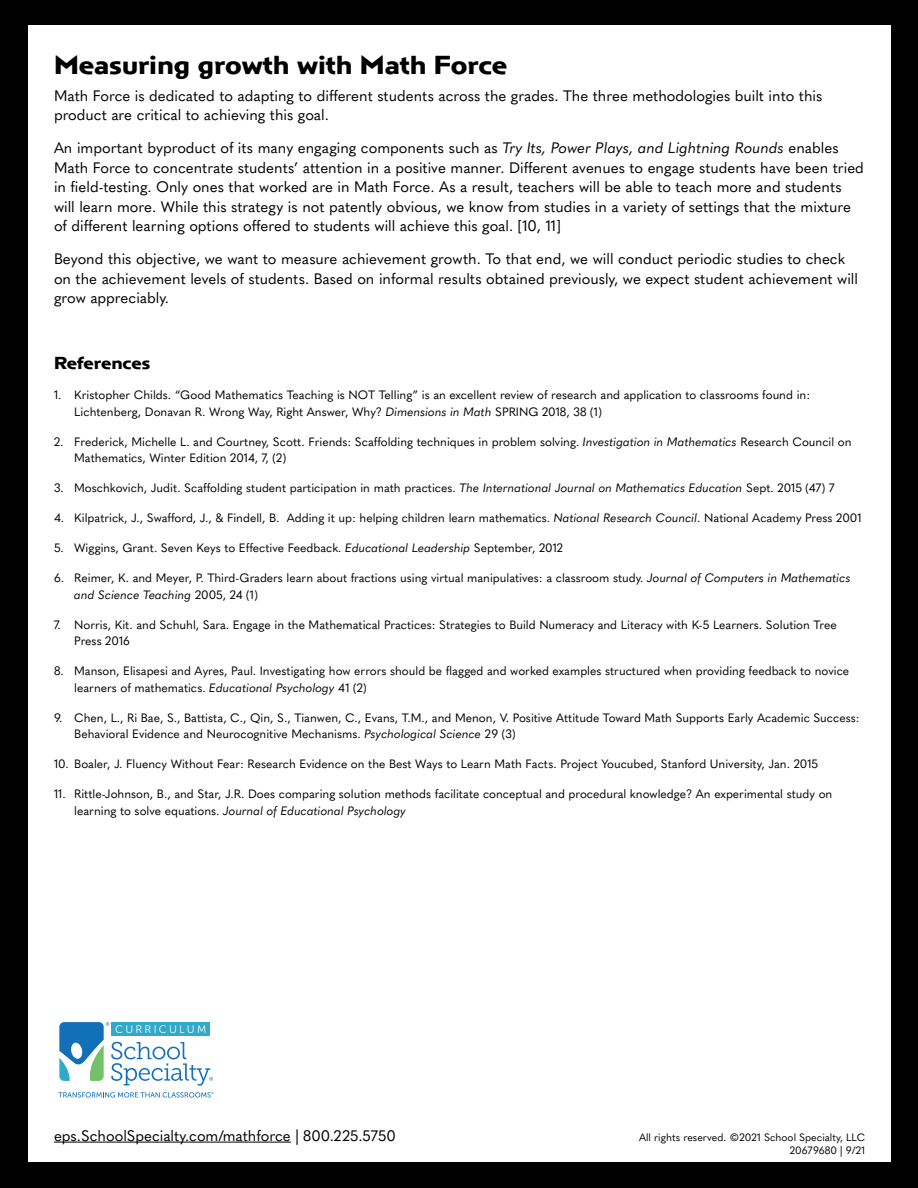
<style>
.page{position:relative;width:918px;height:1188px;background:#000}
.page>*{position:absolute;margin:0;border:0;box-sizing:border-box;transform-origin:0 0}
.t1{font:700 27px "Anisette Std Petite";color:#000}
.t2{font:700 18px "Anisette Std Petite";color:#000}
.t3{font:15px/19.5px "Quasimoda";color:#000}
.t4{font:12px/16.5px "Quasimoda";color:#000}
.t5{font:10.95px "Museo Sans 300";letter-spacing:.205em;color:#fff}
.t6{font:10.5px/13.5px "Quasimoda";color:#000;text-align:right}
.s1{font-style:italic}
</style>
<div class="page">
<div style="left:28px;top:25px;width:862px;height:1136px;background:#fff"></div>
<hr style="left:54px;top:1142px;width:237px;height:1px;background:#000">
<svg style="left:59px;top:1022px;width:154px;height:64px"></svg>
<div style="left:112px;top:1022px;width:98px;height:14px;background:#31a9cb"></div>
<svg style="left:58px;top:1092px;width:155px;height:6px"></svg>
<h1 class="t1" style="left:54px;top:50px;width:455px">Measuring growth with Math Force</h1>
<p class="t3" style="left:54px;top:84px;width:770px">Math Force is dedicated to adapting to different students across the grades. The three methodologies built into this product are critical to achieving this goal.</p>
<p class="t3" style="left:54px;top:137px;width:811px">An important byproduct of its many engaging components such as <span class="s1">Try Its, Power Plays, and Lightning Rounds</span> enables Math Force to concentrate students’ attention in a positive manner. Different avenues to engage students have been tried in field-testing. Only ones that worked are in Math Force. As a result, teachers will be able to teach more and students will learn more. While this strategy is not patently obvious, we know from studies in a variety of settings that the mixture of different learning options offered to students will achieve this goal. [10, 11]</p>
<p class="t3" style="left:54px;top:248px;width:806px">Beyond this objective, we want to measure achievement growth. To that end, we will conduct periodic studies to check on the achievement levels of students. Based on informal results obtained previously, we expect student achievement will grow appreciably.</p>
<h2 class="t2" style="left:54px;top:353px;width:98px">References</h2>
<p class="t4" style="left:74px;top:386px;width:737px;text-indent:-20px">1. Kristopher Childs. “Good Mathematics Teaching is NOT Telling” is an excellent review of research and application to classrooms found in:<br>Lichtenberg, Donavan R. Wrong Way, Right Answer, Why? <span class="s1">Dimensions in Math</span> SPRING 2018, 38 (1)</p>
<p class="t4" style="left:74px;top:432px;width:779px;text-indent:-20px">2. Frederick, Michelle L. and Courtney, Scott. Friends: Scaffolding techniques in problem solving. <span class="s1">Investigation in Mathematics</span> Research Council on<br>Mathematics, Winter Edition 2014, 7, (2)</p>
<p class="t4" style="left:54px;top:479px;width:782px">3. Moschkovich, Judit. Scaffolding student participation in math practices. <span class="s1">The International Journal on Mathematics Education</span> Sept. 2015 (47) 7</p>
<p class="t4" style="left:54px;top:509px;width:809px">4. Kilpatrick, J., Swafford, J., &amp; Findell, B. Adding it up: helping children learn mathematics. <span class="s1">National Research Council</span>. National Academy Press 2001</p>
<p class="t4" style="left:54px;top:539px;width:511px">5. Wiggins, Grant. Seven Keys to Effective Feedback. <span class="s1">Educational Leadership</span> September, 2012</p>
<p class="t4" style="left:74px;top:569px;width:778px;text-indent:-20px">6. Reimer, K. and Meyer, P. Third-Graders learn about fractions using virtual manipulatives: a classroom study. <span class="s1">Journal of Computers in Mathematics and Science Teaching</span> 2005, 24 (1)</p>
<p class="t4" style="left:74px;top:615px;width:764px;text-indent:-20px">7. Norris, Kit. and Schuhl, Sara. Engage in the Mathematical Practices: Strategies to Build Numeracy and Literacy with K-5 Learners. Solution Tree<br>Press 2016</p>
<p class="t4" style="left:74px;top:662px;width:777px;text-indent:-20px">8. Manson, Elisapesi and Ayres, Paul. Investigating how errors should be flagged and worked examples structured when providing feedback to novice learners of mathematics. <span class="s1">Educational Psychology</span> 41 (2)</p>
<p class="t4" style="left:74px;top:708px;width:787px;text-indent:-20px">9. Chen, L., Ri Bae, S., Battista, C., Qin, S., Tianwen, C., Evans, T.M., and Menon, V. Positive Attitude Toward Math Supports Early Academic Success:<br>Behavioral Evidence and Neurocognitive Mechanisms. <span class="s1">Psychological Science</span> 29 (3)</p>
<p class="t4" style="left:54px;top:755px;width:766px">10. Boaler, J. Fluency Without Fear: Research Evidence on the Best Ways to Learn Math Facts. Project Youcubed, Stanford University, Jan. 2015</p>
<p class="t4" style="left:74px;top:785px;width:760px;text-indent:-20px">11. Rittle-Johnson, B., and Star, J.R. Does comparing solution methods facilitate conceptual and procedural knowledge? An experimental study on learning to solve equations. <span class="s1">Journal of Educational Psychology</span></p>
<p class="t5" style="left:115px;top:1024px;width:93px">CURRICULUM</p>
<p class="t3" style="left:54px;top:1125px;width:343px">eps.SchoolSpecialty.com/mathforce | 800.225.5750</p>
<p class="t6" style="left:639px;top:1129px;width:228px">All rights reserved. ©2021 School Specialty, LLC<br>20679680 | 9/21</p>
</div>
